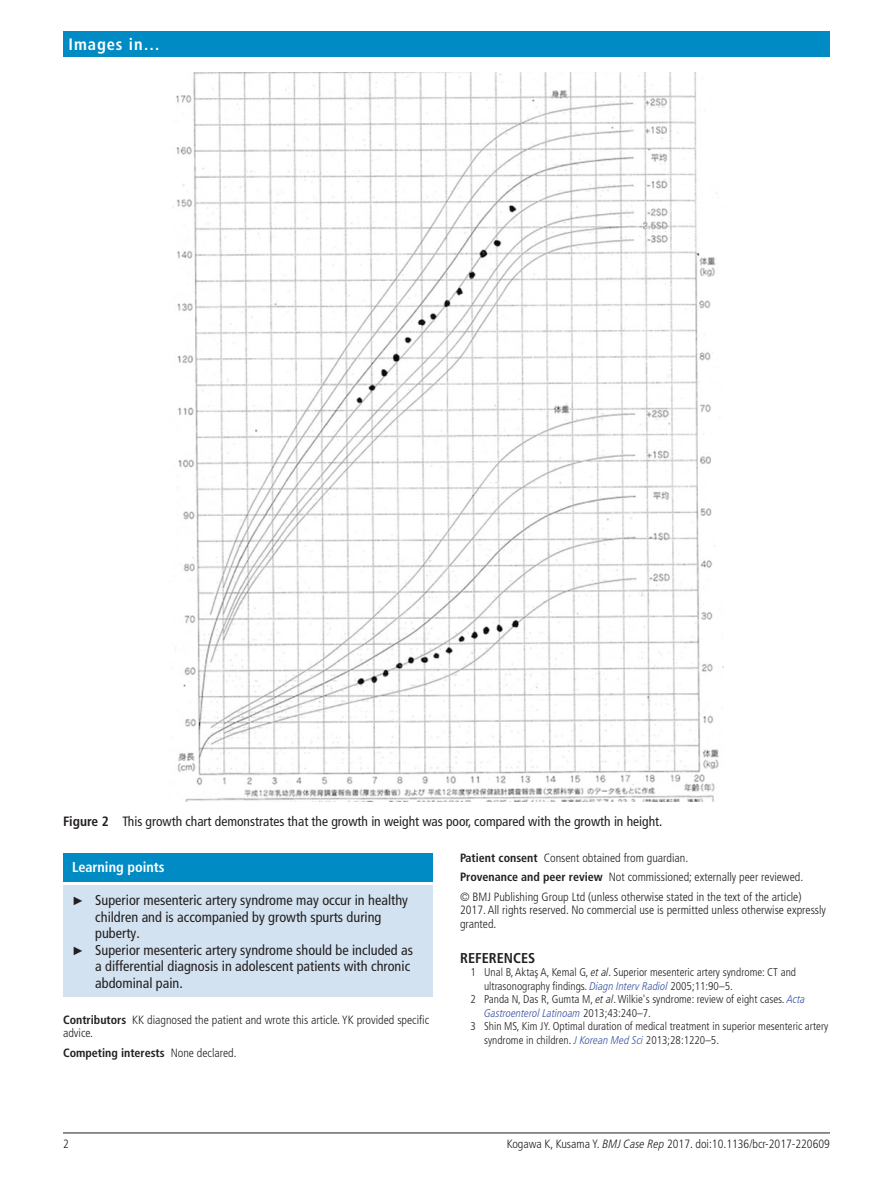
<style>
.page{position:relative;width:893px;height:1191px;background:#fff}
.page>*{position:absolute;margin:0;border:0;box-sizing:border-box;transform-origin:0 0}
.t1{font:700 condensed 16.5px "Frutiger LT Pro";letter-spacing:.055em;color:#fff}
.t2{font:condensed 14.25px "Frutiger LT Pro";color:#231f20}
.t3{font:700 condensed 14.25px "Frutiger LT Pro";color:#fff}
.t4{font:700 condensed 14.25px "Frutiger LT Std";color:#231f20}
.t5{font:condensed 13.5px "Frutiger LT Pro";color:#231f20}
.t6{font:300 condensed 12px/13.5px "Frutiger LT Pro";color:#231f20}
.t7{font:700 condensed 12px "Frutiger LT Pro";color:#231f20}
.t8{font:300 condensed 11.25px "Frutiger LT Pro";color:#231f20}
.t9{font:italic 300 condensed 11.25px "Frutiger LT Pro";color:#3853a3}
.s1{font-weight:700}
.s2{font-family:"Arial";font-stretch:normal;font-size:12px}
.s3{font-style:italic}
.s4{font-style:italic;color:#3853a3}
.s5{font-style:normal;color:#231f20}
.s6{font-weight:300}
</style>
<div class="page">
<hr style="left:63px;top:1132px;width:767px;height:1px;background:#231f20">
<div style="left:63px;top:31px;width:767px;height:25px;background:#008bc5"></div>
<img style="left:172px;top:72px;width:551px;height:729px">
<div style="left:63px;top:852px;width:370px;height:29px;background:#008bc5"></div>
<div style="left:63px;top:885px;width:370px;height:111px;background:#d2e2f0"></div>
<h1 class="t1" style="left:69px;top:34px;width:93px">Images in…</h1>
<p class="t5" style="left:63px;top:813px;width:601px"><span class="s1">Figure 2</span> This growth chart demonstrates that the growth in weight was poor, compared with the growth in height.</p>
<p class="t3" style="left:72px;top:859px;width:94px">Learning points</p>
<p class="t2" style="left:72px;top:892px;width:338px"><span class="s2">►</span> Superior mesenteric artery syndrome may occur in healthy</p>
<p class="t2" style="left:95px;top:908px;width:288px">children and is accompanied by growth spurts during</p>
<p class="t2" style="left:95px;top:925px;width:46px">puberty.</p>
<p class="t2" style="left:72px;top:941px;width:343px"><span class="s2">►</span> Superior mesenteric artery syndrome should be included as</p>
<p class="t2" style="left:95px;top:958px;width:316px">a differential diagnosis in adolescent patients with chronic</p>
<p class="t2" style="left:95px;top:974px;width:89px">abdominal pain.</p>
<p class="t6" style="left:460px;top:848px;width:345px;line-height:19.5px"><span class="s1">Patient consent</span> Consent obtained from guardian.<br><span class="s1">Provenance and peer review</span> Not commissioned; externally peer reviewed. © BMJ Publishing Group Ltd (unless otherwise stated in the text of the article)</p>
<p class="t6" style="left:460px;top:903px;width:367px">2017. All rights reserved. No commercial use is permitted unless otherwise expressly granted.</p>
<p class="t4" style="left:460px;top:949px;width:77px">REFERENCES</p>
<p class="t8" style="left:470px;top:966px;width:327px">1 Unal B, Aktaş A, Kemal G, <span class="s3">et al</span>. Superior mesenteric artery syndrome: CT and</p>
<p class="t8" style="left:484px;top:979px;width:250px">ultrasonography findings. <span class="s4">Diagn Interv Radiol</span> 2005;11:90–5.</p>
<p class="t8" style="left:470px;top:993px;width:336px">2 Panda N, Das R, Gumta M, <span class="s3">et al</span>. Wilkie's syndrome: review of eight cases. <span class="s4">Acta</span></p>
<p class="t9" style="left:484px;top:1006px;width:168px">Gastroenterol Latinoam <span class="s5">2013;43:240–7.</span></p>
<p class="t8" style="left:470px;top:1020px;width:359px">3 Shin MS, Kim JY. Optimal duration of medical treatment in superior mesenteric artery</p>
<p class="t8" style="left:484px;top:1033px;width:236px">syndrome in children. <span class="s4">J Korean Med Sci</span> 2013;28:1220–5.</p>
<p class="t6" style="left:63px;top:1013px;width:368px"><span class="s1">Contributors</span> KK diagnosed the patient and wrote this article. YK provided specific advice.</p>
<p class="t7" style="left:63px;top:1045px;width:175px">Competing interests <span class="s6">None declared.</span></p>
<p class="t6" style="left:63px;top:1136px;width:7px">2</p>
<p class="t6" style="left:507px;top:1136px;width:325px">Kogawa K, Kusama Y. <span class="s3">BMJ Case Rep</span> 2017. doi:10.1136/bcr-2017-220609</p>
</div>
